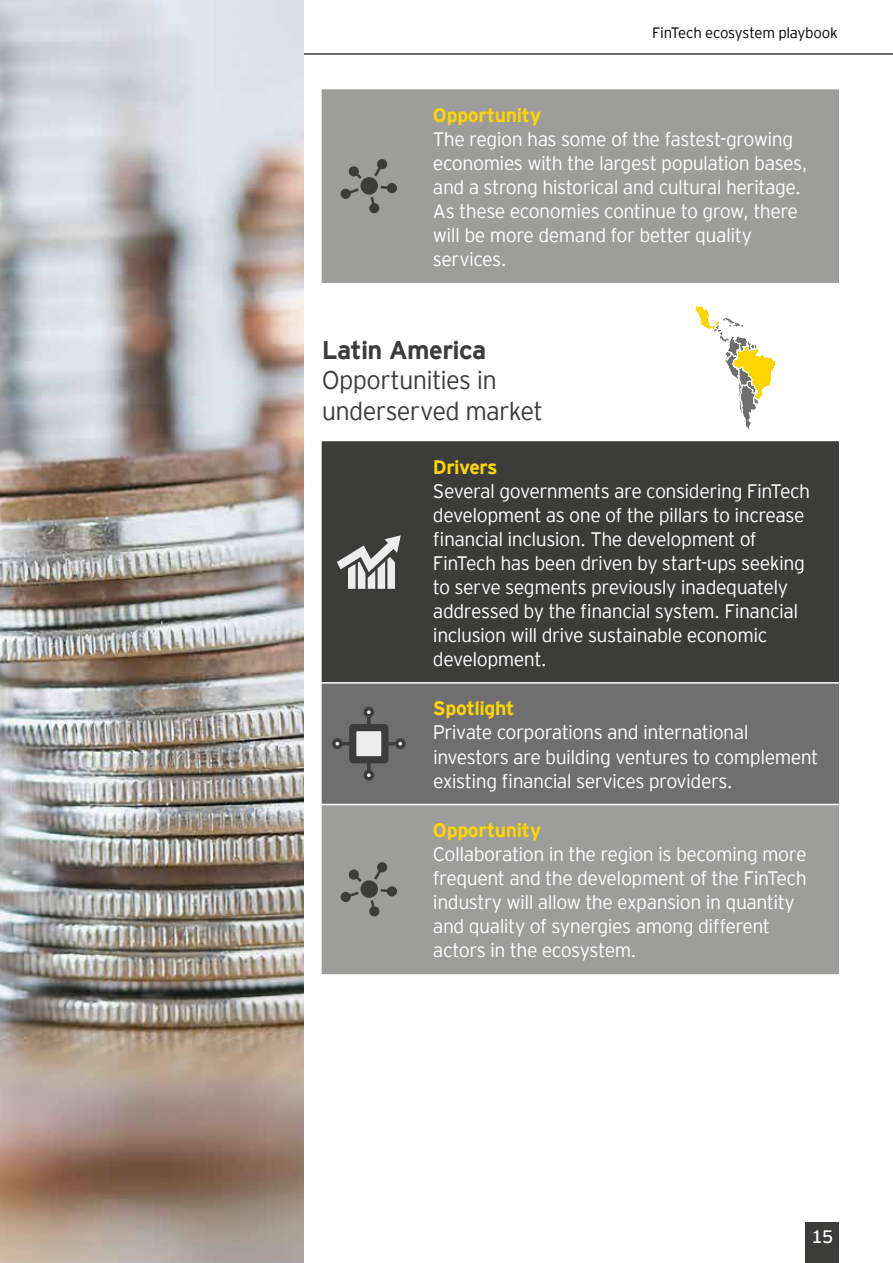
<style>
.page{position:relative;width:893px;height:1263px;background:#fff}
.page>*{position:absolute;margin:0;border:0;box-sizing:border-box;transform-origin:0 0}
.t1{font:300 25.5px/30.6px "EY Interstate";letter-spacing:-.03em;color:#3c3c3b}
.t2{font:700 25.5px "EY Interstate";letter-spacing:-.025em;color:#3c3c3b}
.t3{font:300 19.5px/24px "EY Interstate";letter-spacing:-.03em;color:#fff}
.t4{font:700 19.5px "EY Interstate";letter-spacing:-.02em;color:#ffd500}
.t5{font:18px "EY Interstate";color:#fff}
.t6{font:300 15px "EY Interstate";letter-spacing:-.015em;color:#000}
</style>
<div class="page">
<hr style="left:54px;top:53px;width:839px;height:2px;background:#3c3c3b">
<div style="left:806px;top:1222px;width:33px;height:41px;background:#3c3c3b"></div>
<img style="left:0;top:0;width:304px;height:1263px">
<div style="left:322px;top:89px;width:517px;height:194px;background:#9d9d9c"></div>
<svg style="left:349px;top:166px;width:13px;height:13px"></svg>
<svg style="left:374px;top:159px;width:13px;height:18px"></svg>
<svg style="left:369px;top:183px;width:28px;height:30px"></svg>
<svg style="left:341px;top:188px;width:18px;height:11px"></svg>
<div style="left:360px;top:177px;width:18px;height:18px;background:#3c3c3b;border-radius:50%"></div>
<div style="left:322px;top:441px;width:517px;height:241px;background:#3c3c3b"></div>
<div style="left:322px;top:684px;width:517px;height:120px;background:#706f6f"></div>
<div style="left:322px;top:805px;width:517px;height:169px;background:#9d9d9c"></div>
<svg style="left:337px;top:535px;width:64px;height:54px;background:#8d8d8c"></svg>
<svg style="left:388px;top:738px;width:18px;height:11px"></svg>
<svg style="left:332px;top:738px;width:17px;height:11px"></svg>
<svg style="left:363px;top:707px;width:11px;height:17px"></svg>
<svg style="left:363px;top:763px;width:11px;height:17px"></svg>
<div style="left:349px;top:724px;width:39px;height:39px;background:#3c3c3b;border-radius:4px"></div>
<div style="left:356px;top:731px;width:25px;height:25px;background:#ededed"></div>
<svg style="left:349px;top:869px;width:13px;height:13px"></svg>
<svg style="left:374px;top:862px;width:13px;height:18px"></svg>
<svg style="left:369px;top:886px;width:28px;height:30px"></svg>
<svg style="left:341px;top:891px;width:18px;height:11px"></svg>
<div style="left:360px;top:880px;width:18px;height:18px;background:#3c3c3b;border-radius:50%"></div>
<svg style="left:692px;top:305px;width:84px;height:124px"></svg>
<p class="t6" style="left:652px;top:22px;width:187px">FinTech ecosystem playbook</p>
<p class="t4" style="left:433px;top:101px;width:110px">Opportunity</p>
<p class="t3" style="left:433px;top:126px;width:376px">The region has some of the fastest-growing economies with the largest population bases, and a strong historical and cultural heritage.<br>As these economies continue to grow, there will be more demand for better quality services.</p>
<h1 class="t2" style="left:322px;top:331px;width:166px">Latin America</h1>
<h1 class="t1" style="left:322px;top:364px;width:223px">Opportunities in underserved market</h1>
<p class="t4" style="left:433px;top:453px;width:66px">Drivers</p>
<p class="t3" style="left:433px;top:478px;width:379px">Several governments are considering FinTech development as one of the pillars to increase financial inclusion. The development of FinTech has been driven by start-ups seeking to serve segments previously inadequately addressed by the financial system. Financial inclusion will drive sustainable economic development.</p>
<p class="t4" style="left:433px;top:694px;width:83px">Spotlight</p>
<p class="t3" style="left:433px;top:719px;width:387px">Private corporations and international investors are building ventures to complement existing financial services providers.</p>
<p class="t4" style="left:433px;top:816px;width:110px">Opportunity</p>
<p class="t3" style="left:433px;top:841px;width:375px">Collaboration in the region is becoming more frequent and the development of the FinTech industry will allow the expansion in quantity and quality of synergies among different actors in the ecosystem.</p>
<p class="t5" style="left:812px;top:1224px;width:23px">15</p>
</div>
